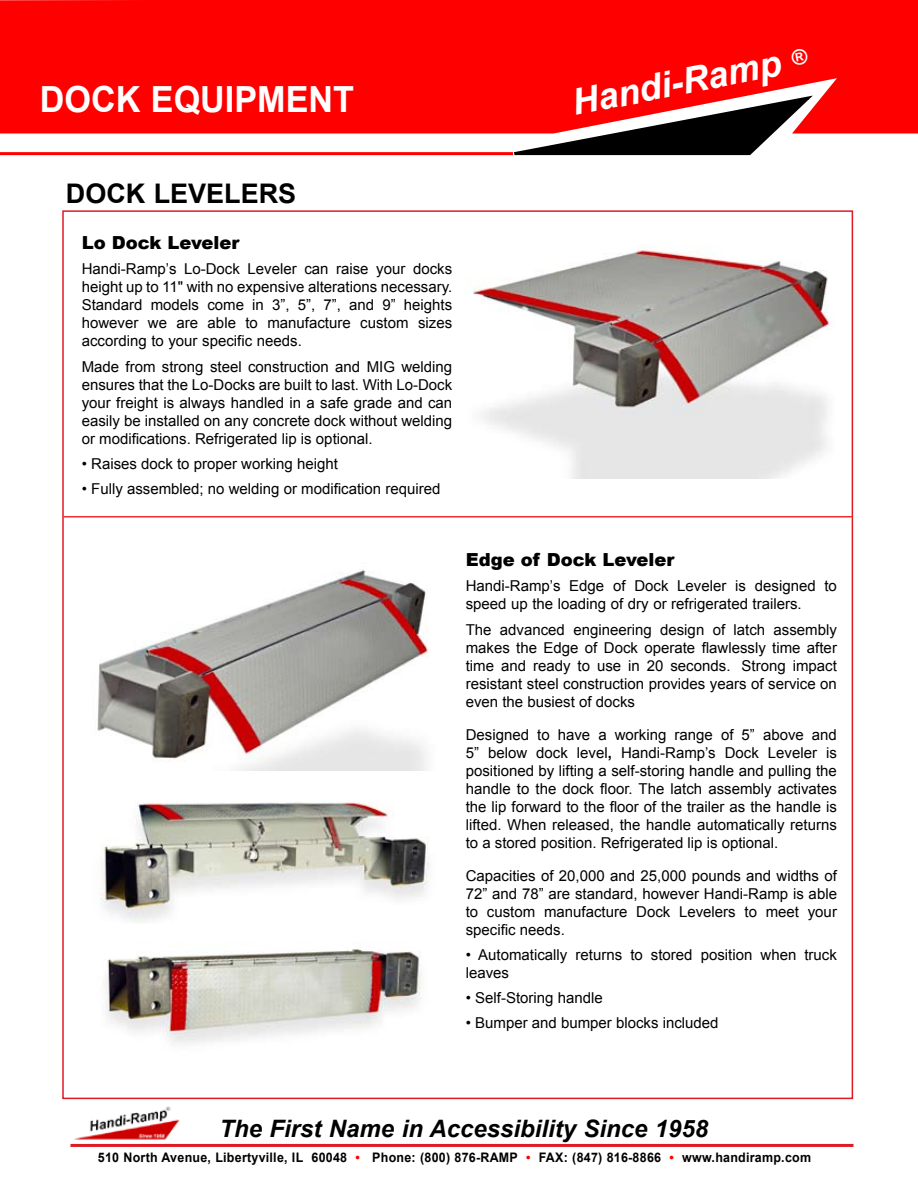
<style>
.page{position:relative;width:918px;height:1188px;background:#fff}
.page>*{position:absolute;margin:0;border:0;box-sizing:border-box;transform-origin:0 0}
.t1{font:700 36px "Arial";color:#fff;scale:.95 1}
.t2{font:italic 700 36px "Arial";color:#fff}
.t3{font:700 27px "Arial";color:#000}
.t4{font:italic 700 24px "Arial";color:#000}
.t5{font:900 18px "Arial";color:#000}
.t6{font:15px/18px "Arial";color:#000;text-align:justify}
.t7{font:700 13.2px "Arial";letter-spacing:.02em;color:#000;scale:.95 1}
.s1{font-weight:700}
.s2{color:#f00}
</style>
<div class="page">
<hr style="left:71px;top:1144px;width:783px;height:3px;background:#e01a24">
<img style="left:74px;top:1106px;width:106px;height:34px">
<div style="left:0;top:0;width:918px;height:133px;background:#f00"></div>
<svg style="left:483px;top:94px;width:329px;height:62px"></svg>
<hr style="left:0;top:152px;width:513px;height:3px;background:#f00">
<img style="left:473px;top:250px;width:357px;height:228px">
<img style="left:97px;top:569px;width:331px;height:202px">
<hr style="left:63px;top:516px;width:790px;height:2px;background:#ee2e2f">
<img style="left:100px;top:802px;width:329px;height:121px">
<img style="left:103px;top:948px;width:319px;height:98px">
<h1 class="t1" style="left:40px;top:75px;width:333px">DOCK EQUIPMENT</h1>
<h1 class="t2" style="left:568px;top:80px;width:240px;rotate:-11deg">Handi-Ramp <sup>®</sup></h1>
<h2 class="t3" style="left:66px;top:176px;width:232px">DOCK LEVELERS</h2>
<p class="t5" style="left:82px;top:229px;width:159px">Lo Dock Leveler</p>
<p class="t6" style="left:82px;top:260px;width:372px">Handi-Ramp’s Lo-Dock Leveler can raise your docks height up to 11" with no expensive alterations necessary.<br>Standard models come in 3”, 5”, 7”, and 9” heights however we are able to manufacture custom sizes according to your specific needs.</p>
<p class="t6" style="left:82px;top:358px;width:372px">Made from strong steel construction and MIG welding ensures that the Lo-Docks are built to last. With Lo-Dock your freight is always handled in a safe grade and can easily be installed on any concrete dock without welding or modifications. Refrigerated lip is optional.</p>
<p class="t6" style="left:82px;top:455px;width:258px">• Raises dock to proper working height</p>
<p class="t6" style="left:82px;top:480px;width:360px">• Fully assembled; no welding or modification required</p>
<p class="t5" style="left:466px;top:546px;width:210px">Edge of Dock Leveler</p>
<p class="t6" style="left:466px;top:577px;width:373px">Handi-Ramp’s Edge of Dock Leveler is designed to speed up the loading of dry or refrigerated trailers.</p>
<p class="t6" style="left:466px;top:620px;width:373px">The advanced engineering design of latch assembly makes the Edge of Dock operate flawlessly time after time and ready to use in 20 seconds. Strong impact resistant steel construction provides years of service on even the busiest of docks</p>
<p class="t6" style="left:466px;top:725px;width:373px">Designed to have a working range of 5” above and 5” below dock level<span class="s1">,</span> Handi-Ramp’s Dock Leveler is positioned by lifting a self-storing handle and pulling the handle to the dock floor. The latch assembly activates the lip forward to the floor of the trailer as the handle is lifted. When released, the handle automatically returns to a stored position. Refrigerated lip is optional.</p>
<p class="t6" style="left:466px;top:866px;width:373px">Capacities of 20,000 and 25,000 pounds and widths of 72” and 78” are standard, however Handi-Ramp is able to custom manufacture Dock Levelers to meet your specific needs.</p>
<p class="t6" style="left:466px;top:946px;width:373px">• Automatically returns to stored position when truck leaves</p>
<p class="t6" style="left:466px;top:989px;width:138px">• Self-Storing handle</p>
<p class="t6" style="left:466px;top:1013px;width:254px">• Bumper and bumper blocks included</p>
<h3 class="t4" style="left:220px;top:1113px;width:490px">The First Name in Accessibility Since 1958</h3>
<p class="t7" style="left:98px;top:1149px;width:752px">510 North Avenue, Libertyville, IL 60048 <span class="s2">•</span> Phone: (800) 876-RAMP <span class="s2">•</span> FAX: (847) 816-8866 <span class="s2">•</span> www.handiramp.com</p>
</div>
